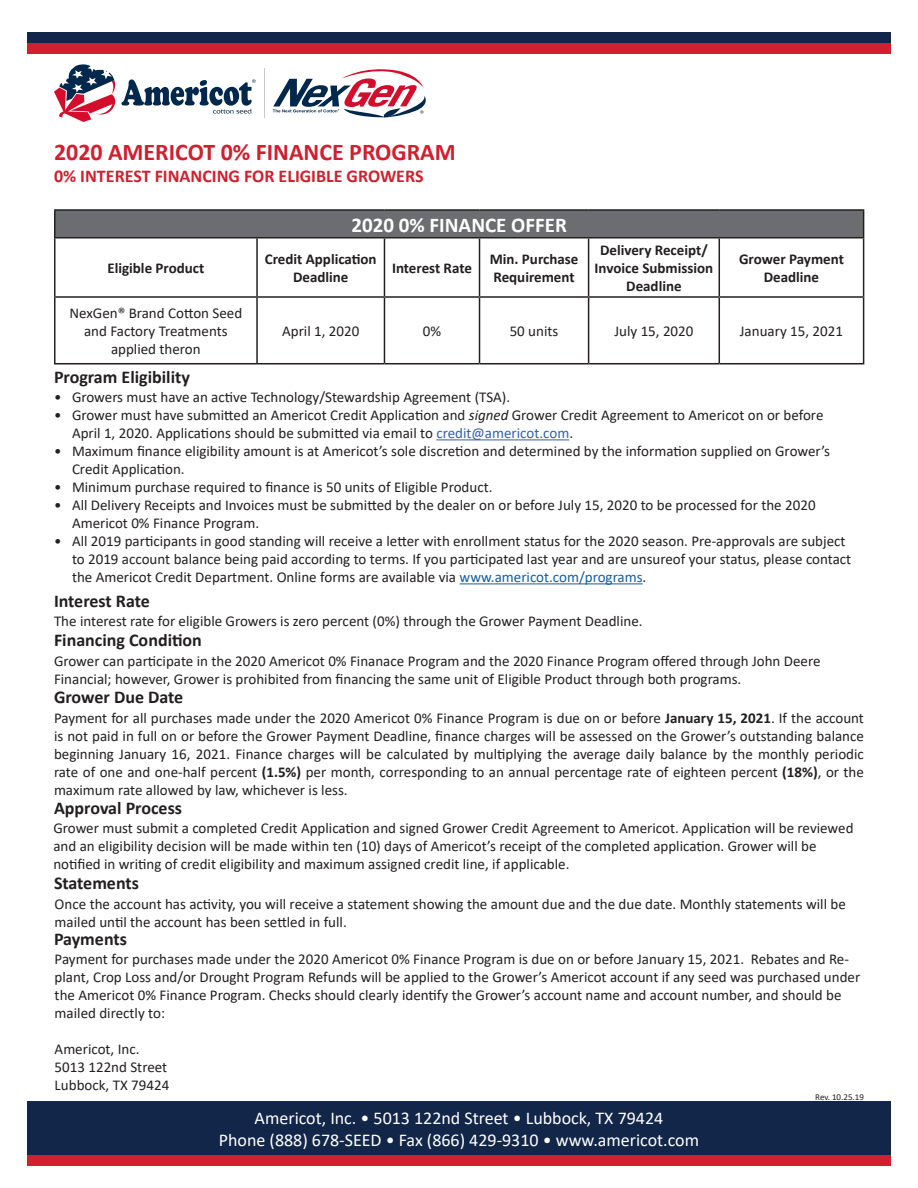
<style>
.page{position:relative;width:918px;height:1188px;background:#fff}
.page>*{position:absolute;margin:0;border:0;box-sizing:border-box;transform-origin:0 0}
.t1{font:700 24px "Calibri";color:#d0202f}
.t2{font:700 21px "Calibri";color:#fff}
.t3{font:18px "Calibri";color:#fff}
.t4{font:700 18px "Calibri";color:#231f20}
.t5{font:700 18px "Calibri";color:#d0202f}
.t6{font:15px/18px "Calibri";color:#231f20}
.t7{font:700 15px/18px "Calibri";color:#231f20;text-align:center}
.t8{font:9px "Calibri";color:#231f20}
.s1{font-style:italic}
.s2{color:#375eab}
.s3{color:#175d9e}
.s4{font-weight:700}
</style>
<div class="page">
<div style="left:27px;top:43px;width:864px;height:11px;background:#d0202f"></div>
<div style="left:27px;top:32px;width:864px;height:11px;background:#122649"></div>
<svg style="left:54px;top:64px;width:202px;height:58px"></svg>
<hr style="left:264px;top:69px;width:1px;height:49px;background:#cac8c8">
<svg style="left:273px;top:69px;width:153px;height:49px"></svg>
<div style="left:27px;top:1101px;width:864px;height:54px;background:#122649"></div>
<div style="left:27px;top:1155px;width:864px;height:11px;background:#d0202f"></div>
<div style="left:55px;top:210px;width:809px;height:28px;background:#6c6d70"></div>
<hr style="left:54px;top:209px;width:203px;height:2px;background:#231f20">
<hr style="left:54px;top:211px;width:2px;height:26px;background:#231f20">
<hr style="left:257px;top:209px;width:127px;height:2px;background:#231f20">
<hr style="left:384px;top:209px;width:96px;height:2px;background:#231f20">
<hr style="left:480px;top:209px;width:109px;height:2px;background:#231f20">
<hr style="left:589px;top:209px;width:130px;height:2px;background:#231f20">
<hr style="left:719px;top:209px;width:145px;height:2px;background:#231f20">
<svg style="left:863px;top:211px;width:1px;height:26px"></svg>
<hr style="left:54px;top:237px;width:203px;height:1px;background:#231f20">
<hr style="left:54px;top:238px;width:2px;height:58px;background:#231f20">
<hr style="left:257px;top:237px;width:127px;height:1px;background:#231f20">
<hr style="left:256px;top:238px;width:2px;height:58px;background:#231f20">
<hr style="left:384px;top:237px;width:96px;height:1px;background:#231f20">
<hr style="left:384px;top:238px;width:1px;height:58px;background:#231f20">
<hr style="left:480px;top:237px;width:109px;height:1px;background:#231f20">
<hr style="left:479px;top:238px;width:1px;height:58px;background:#231f20">
<hr style="left:589px;top:237px;width:130px;height:1px;background:#231f20">
<hr style="left:588px;top:238px;width:1px;height:58px;background:#231f20">
<hr style="left:719px;top:237px;width:145px;height:1px;background:#231f20">
<hr style="left:719px;top:238px;width:1px;height:58px;background:#231f20">
<hr style="left:863px;top:238px;width:1px;height:58px;background:#231f20">
<hr style="left:54px;top:296px;width:203px;height:2px;background:#231f20">
<hr style="left:54px;top:298px;width:2px;height:65px;background:#231f20">
<hr style="left:257px;top:296px;width:127px;height:2px;background:#231f20">
<hr style="left:256px;top:298px;width:2px;height:65px;background:#231f20">
<hr style="left:384px;top:296px;width:96px;height:2px;background:#231f20">
<hr style="left:384px;top:298px;width:1px;height:65px;background:#231f20">
<hr style="left:480px;top:296px;width:109px;height:2px;background:#231f20">
<hr style="left:479px;top:298px;width:1px;height:65px;background:#231f20">
<hr style="left:589px;top:296px;width:130px;height:2px;background:#231f20">
<hr style="left:588px;top:298px;width:1px;height:65px;background:#231f20">
<hr style="left:719px;top:296px;width:145px;height:2px;background:#231f20">
<hr style="left:719px;top:298px;width:1px;height:65px;background:#231f20">
<hr style="left:863px;top:298px;width:1px;height:65px;background:#231f20">
<hr style="left:54px;top:363px;width:203px;height:1px;background:#231f20">
<hr style="left:257px;top:363px;width:127px;height:1px;background:#231f20">
<hr style="left:384px;top:363px;width:96px;height:1px;background:#231f20">
<hr style="left:480px;top:363px;width:109px;height:1px;background:#231f20">
<hr style="left:589px;top:363px;width:130px;height:1px;background:#231f20">
<hr style="left:719px;top:363px;width:145px;height:1px;background:#231f20">
<hr style="left:436px;top:439px;width:133px;height:1px;background:#375eab">
<hr style="left:460px;top:583px;width:183px;height:1px;background:#175d9e">
<p class="t1" style="left:54px;top:135px;width:403px">2020 AMERICOT 0% FINANCE PROGRAM</p>
<p class="t5" style="left:54px;top:163px;width:371px">0% INTEREST FINANCING FOR ELIGIBLE GROWERS</p>
<p class="t7" style="left:107px;top:259px;width:98px">Eligible Product</p>
<p class="t6" style="left:69px;top:304px;width:174px;text-align:center">NexGen® Brand Cotton Seed and Factory Treatments applied theron</p>
<p class="t2" style="left:352px;top:210px;width:217px">2020 0% FINANCE OFFER</p>
<p class="t7" style="left:265px;top:250px;width:113px">Credit Application</p>
<p class="t7" style="left:293px;top:268px;width:57px">Deadline</p>
<p class="t7" style="left:392px;top:259px;width:81px">Interest Rate</p>
<p class="t7" style="left:490px;top:250px;width:90px">Min. Purchase</p>
<p class="t7" style="left:493px;top:268px;width:83px">Requirement</p>
<p class="t7" style="left:595px;top:241px;width:120px">Delivery Receipt/<br>Invoice Submission<br>Deadline</p>
<p class="t7" style="left:739px;top:250px;width:106px">Grower Payment</p>
<p class="t7" style="left:764px;top:268px;width:57px">Deadline</p>
<p class="t6" style="left:282px;top:322px;width:79px">April 1, 2020</p>
<p class="t6" style="left:423px;top:322px;width:20px">0%</p>
<p class="t6" style="left:510px;top:322px;width:50px">50 units</p>
<p class="t6" style="left:614px;top:322px;width:81px">July 15, 2020</p>
<p class="t6" style="left:740px;top:322px;width:105px">January 15, 2021</p>
<p class="t4" style="left:54px;top:364px;width:137px">Program Eligibility</p>
<p class="t6" style="left:54px;top:388px;width:458px">• Growers must have an active Technology/Stewardship Agreement (TSA).</p>
<p class="t6" style="left:72px;top:406px;width:753px;text-indent:-18px">• Grower must have submitted an Americot Credit Application and <span class="s1">signed</span> Grower Credit Agreement to Americot on or before<br>April 1, 2020. Applications should be submitted via email to <span class="s2">credit@americot.com</span>.</p>
<p class="t6" style="left:72px;top:442px;width:760px;text-indent:-18px">• Maximum finance eligibility amount is at Americot’s sole discretion and determined by the information supplied on Grower’s<br>Credit Application.</p>
<p class="t6" style="left:54px;top:478px;width:440px">• Minimum purchase required to finance is 50 units of Eligible Product.</p>
<p class="t6" style="left:72px;top:496px;width:745px;text-indent:-18px">• All Delivery Receipts and Invoices must be submitted by the dealer on or before July 15, 2020 to be processed for the 2020<br>Americot 0% Finance Program.</p>
<p class="t6" style="left:54px;top:532px;width:793px">• All 2019 participants in good standing will receive a letter with enrollment status for the 2020 season. Pre-approvals are subject</p>
<p class="t6" style="left:72px;top:550px;width:781px">to 2019 account balance being paid according to terms. If you participated last year and are unsureof your status, please contact</p>
<p class="t6" style="left:72px;top:568px;width:576px">the Americot Credit Department. Online forms are available via <span class="s3">www.americot.com/programs</span>.</p>
<p class="t4" style="left:54px;top:588px;width:97px">Interest Rate</p>
<p class="t6" style="left:54px;top:612px;width:590px">The interest rate for eligible Growers is zero percent (0%) through the Grower Payment Deadline.</p>
<p class="t4" style="left:54px;top:628px;width:149px">Financing Condition</p>
<p class="t6" style="left:54px;top:651px;width:768px">Grower can participate in the 2020 Americot 0% Finanace Program and the 2020 Finance Program offered through John Deere</p>
<p class="t6" style="left:54px;top:669px;width:689px">Financial; however, Grower is prohibited from financing the same unit of Eligible Product through both programs.</p>
<p class="t4" style="left:54px;top:685px;width:131px">Grower Due Date</p>
<p class="t6" style="left:54px;top:708px;width:812px;text-align:justify">Payment for all purchases made under the 2020 Americot 0% Finance Program is due on or before <span class="s4">January 15, 2021</span>. If the account is not paid in full on or before the Grower Payment Deadline, finance charges will be assessed on the Grower’s outstanding balance beginning January 16, 2021. Finance charges will be calculated by multiplying the average daily balance by the monthly periodic rate of one and one-half percent <span class="s4">(1.5%)</span> per month, corresponding to an annual percentage rate of eighteen percent <span class="s4">(18%)</span>, or the maximum rate allowed by law, whichever is less.</p>
<p class="t4" style="left:54px;top:795px;width:130px">Approval Process</p>
<p class="t6" style="left:53px;top:819px;width:802px">Grower must submit a completed Credit Application and signed Grower Credit Agreement to Americot. Application will be reviewed and an eligibility decision will be made within ten (10) days of Americot’s receipt of the completed application. Grower will be notified in writing of credit eligibility and maximum assigned credit line, if applicable.</p>
<p class="t4" style="left:54px;top:871px;width:86px">Statements</p>
<p class="t6" style="left:55px;top:894px;width:793px">Once the account has activity, you will receive a statement showing the amount due and the due date. Monthly statements will be mailed until the account has been settled in full.</p>
<p class="t4" style="left:54px;top:926px;width:74px">Payments</p>
<p class="t6" style="left:55px;top:950px;width:807px">Payment for purchases made under the 2020 Americot 0% Finance Program is due on or before January 15, 2021. Rebates and Re&shy;plant, Crop Loss and/or Drought Program Refunds will be applied to the Grower’s Americot account if any seed was purchased under the Americot 0% Finance Program. Checks should clearly identify the Grower’s account name and account number, and should be mailed directly to:</p>
<p class="t6" style="left:55px;top:1040px;width:86px">Americot, Inc.</p>
<p class="t6" style="left:55px;top:1058px;width:114px">5013 122nd Street</p>
<p class="t6" style="left:55px;top:1076px;width:116px">Lubbock, TX 79424</p>
<p class="t8" style="left:815px;top:1091px;width:50px">Rev. 10.25.19</p>
<p class="t3" style="left:255px;top:1106px;width:410px">Americot, Inc. • 5013 122nd Street • Lubbock, TX 79424</p>
<p class="t3" style="left:219px;top:1127px;width:482px">Phone (888) 678-SEED • Fax (866) 429-9310 • www.americot.com</p>
</div>
